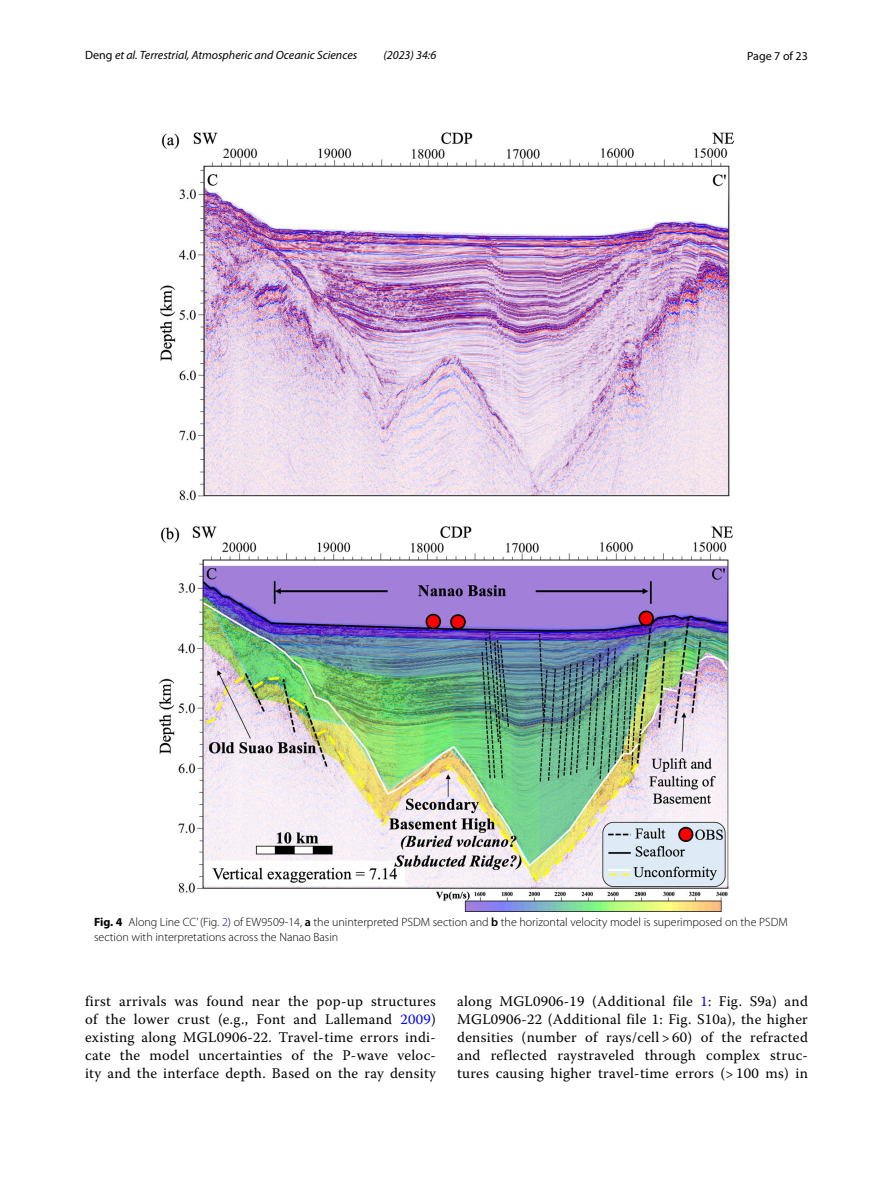
<style>
.page{position:relative;width:893px;height:1187px;background:#fff}
.page>*{position:absolute;margin:0;border:0;box-sizing:border-box;transform-origin:0 0}
.t1{font:14.7px/18px "Warnock Pro";letter-spacing:.02em;color:#000;text-align:justify}
.t2{font:300 12px/15px "Myriad Pro";color:#000}
.t3{font:italic 12px "Myriad Pro";color:#000}
.t4{font:12px "Myriad Pro";color:#000}
.s1{font-style:normal}
.s2{font-weight:700}
.s3{color:#00f}
.s4{font-weight:600}
</style>
<div class="page">
<img style="left:159px;top:133px;width:574px;height:778px">
<p class="t3" style="left:85px;top:48px;width:274px"><span class="s1">Deng</span> et al. Terrestrial, Atmospheric and Oceanic Sciences</p>
<p class="t3" style="left:383px;top:48px;width:54px">(2023) 34:6</p>
<p class="t4" style="left:747px;top:48px;width:62px">Page 7 of 23</p>
<p class="t2" style="left:94px;top:915px;width:695px"><span class="s2">Fig. 4</span> Along Line CC’ (Fig. <span class="s3">2</span>) of EW9509-14, <span class="s4">a</span> the uninterpreted PSDM section and <span class="s4">b</span> the horizontal velocity model is superimposed on the PSDM section with interpretations across the Nanao Basin</p>
<p class="t1" style="left:85px;top:991px;width:352px">first arrivals was found near the pop-up structures of the lower crust (e.g., Font and Lallemand <span class="s3">2009</span>) existing along MGL0906-22. Travel-time errors indi&shy;cate the model uncertainties of the P-wave veloc&shy;ity and the interface depth. Based on the ray density</p>
<p class="t1" style="left:457px;top:991px;width:352px">along MGL0906-19 (Additional file <span class="s3">1</span>: Fig. S9a) and MGL0906-22 (Additional file 1: Fig. S10a), the higher densities (number of rays/cell &gt; 60) of the refracted and reflected raystraveled through complex struc&shy;tures causing higher travel-time errors (&gt; 100 ms) in</p>
</div>
